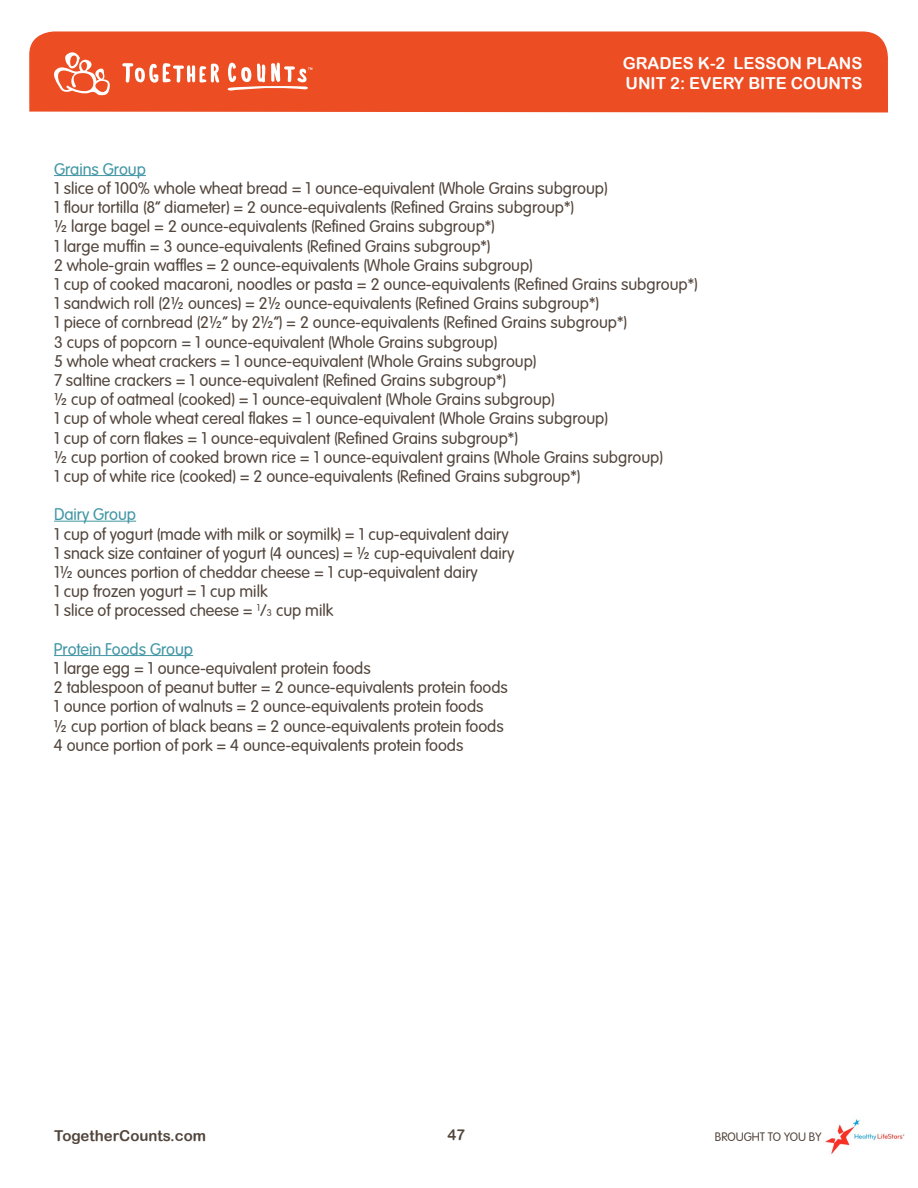
<style>
.page{position:relative;width:918px;height:1188px;background:#fff}
.page>*{position:absolute;margin:0;border:0;box-sizing:border-box;transform-origin:0 0}
.Body{font:16.5px "Arial Rounded";color:#52453c}
.t1{font:16.5px/19.8px "Arial Rounded MT Bold";color:#fff}
.Body-2{font:16.5px "Arial Rounded";color:#4196a4}
.t2{font:15px "Arial Rounded MT Bold";color:#52453c}
.t3{font:12px "Arial Rounded";color:#52453c}
.s1{font-size:9.6px}
</style>
<div class="page">
<div style="left:29px;top:31px;width:859px;height:81px;background:#ec4d23"></div>
<svg style="left:53px;top:52px;width:57px;height:44px"></svg>
<svg style="left:122px;top:63px;width:97px;height:20px"></svg>
<svg style="left:227px;top:63px;width:85px;height:28px"></svg>
<hr style="left:54px;top:175px;width:92px;height:1px;background:#4196a4">
<hr style="left:54px;top:521px;width:82px;height:1px;background:#4196a4">
<hr style="left:54px;top:655px;width:139px;height:1px;background:#4196a4">
<img style="left:825px;top:1119px;width:80px;height:36px">
<p class="t1" style="left:623px;top:53px;width:241px">GRADES K-2 LESSON PLANS<br>UNIT 2: EVERY BITE COUNTS</p>
<p class="Body-2" style="left:54px;top:157px;width:93px">Grains Group</p>
<p class="Body" style="left:54px;top:176px;width:555px">1 slice of 100% whole wheat bread = 1 ounce-equivalent (Whole Grains subgroup)</p>
<p class="Body" style="left:54px;top:195px;width:521px">1 flour tortilla (8” diameter) = 2 ounce-equivalents (Refined Grains subgroup*)</p>
<p class="Body" style="left:54px;top:214px;width:442px">½ large bagel = 2 ounce-equivalents (Refined Grains subgroup*)</p>
<p class="Body" style="left:54px;top:234px;width:438px">1 large muffin = 3 ounce-equivalents (Refined Grains subgroup*)</p>
<p class="Body" style="left:54px;top:253px;width:480px">2 whole-grain waffles = 2 ounce-equivalents (Whole Grains subgroup)</p>
<p class="Body" style="left:54px;top:272px;width:645px">1 cup of cooked macaroni, noodles or pasta = 2 ounce-equivalents (Refined Grains subgroup*)</p>
<p class="Body" style="left:54px;top:291px;width:546px">1 sandwich roll (2½ ounces) = 2½ ounce-equivalents (Refined Grains subgroup*)</p>
<p class="Body" style="left:54px;top:310px;width:574px">1 piece of cornbread (2½” by 2½”) = 2 ounce-equivalents (Refined Grains subgroup*)</p>
<p class="Body" style="left:54px;top:330px;width:445px">3 cups of popcorn = 1 ounce-equivalent (Whole Grains subgroup)</p>
<p class="Body" style="left:54px;top:349px;width:484px">5 whole wheat crackers = 1 ounce-equivalent (Whole Grains subgroup)</p>
<p class="Body" style="left:54px;top:368px;width:453px">7 saltine crackers = 1 ounce-equivalent (Refined Grains subgroup*)</p>
<p class="Body" style="left:54px;top:387px;width:502px">½ cup of oatmeal (cooked) = 1 ounce-equivalent (Whole Grains subgroup)</p>
<p class="Body" style="left:54px;top:406px;width:555px">1 cup of whole wheat cereal flakes = 1 ounce-equivalent (Whole Grains subgroup)</p>
<p class="Body" style="left:54px;top:426px;width:465px">1 cup of corn flakes = 1 ounce-equivalent (Refined Grains subgroup*)</p>
<p class="Body" style="left:54px;top:445px;width:610px">½ cup portion of cooked brown rice = 1 ounce-equivalent grains (Whole Grains subgroup)</p>
<p class="Body" style="left:54px;top:464px;width:528px">1 cup of white rice (cooked) = 2 ounce-equivalents (Refined Grains subgroup*)</p>
<p class="Body-2" style="left:54px;top:503px;width:84px">Dairy Group</p>
<p class="Body" style="left:54px;top:522px;width:456px">1 cup of yogurt (made with milk or soymilk) = 1 cup-equivalent dairy</p>
<p class="Body" style="left:54px;top:541px;width:462px">1 snack size container of yogurt (4 ounces) = ½ cup-equivalent dairy</p>
<p class="Body" style="left:54px;top:560px;width:425px">1½ ounces portion of cheddar cheese = 1 cup-equivalent dairy</p>
<p class="Body" style="left:54px;top:579px;width:215px">1 cup frozen yogurt = 1 cup milk</p>
<p class="Body" style="left:54px;top:599px;width:281px">1 slice of processed cheese = <sup>1</sup>/<span class="s1">3</span> cup milk</p>
<p class="Body-2" style="left:54px;top:637px;width:141px">Protein Foods Group</p>
<p class="Body" style="left:54px;top:656px;width:318px">1 large egg = 1 ounce-equivalent protein foods</p>
<p class="Body" style="left:54px;top:675px;width:455px">2 tablespoon of peanut butter = 2 ounce-equivalents protein foods</p>
<p class="Body" style="left:54px;top:694px;width:431px">1 ounce portion of walnuts = 2 ounce-equivalents protein foods</p>
<p class="Body" style="left:54px;top:714px;width:451px">½ cup portion of black beans = 2 ounce-equivalents protein foods</p>
<p class="Body" style="left:54px;top:733px;width:411px">4 ounce portion of pork = 4 ounce-equivalents protein foods</p>
<p class="t2" style="left:54px;top:1127px;width:154px">TogetherCounts.com</p>
<p class="t2" style="left:447px;top:1126px;width:19px">47</p>
<p class="t3" style="left:715px;top:1128px;width:108px">BROUGHT TO YOU BY</p>
</div>
